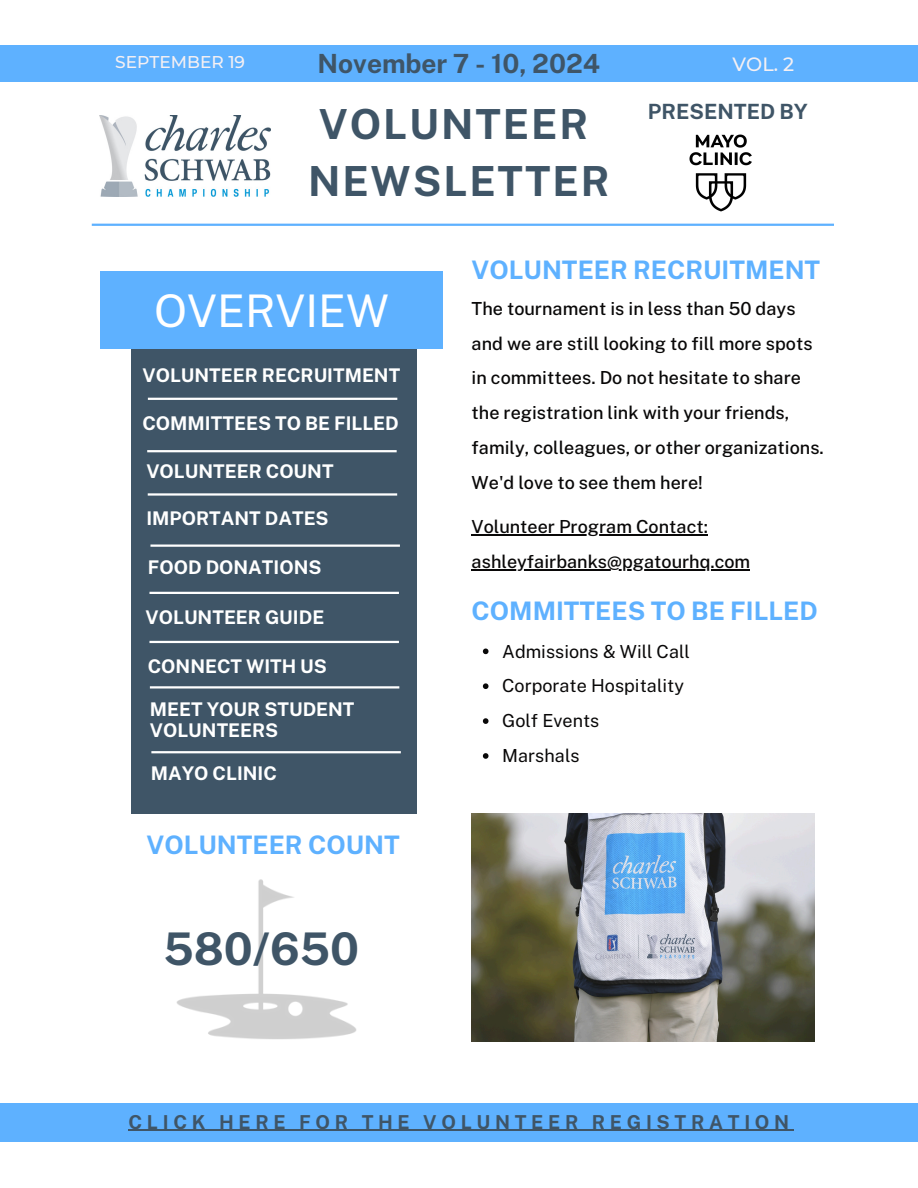
<style>
.page{position:relative;width:918px;height:1188px;background:#fff}
.page>*{position:absolute;margin:0;border:0;box-sizing:border-box;transform-origin:0 0}
.t1{font:45px "Public Sans";color:#fff}
.t2{font:700 45px "Public Sans";color:#3f5567}
.t3{font:700 41.4px/57.3px "Public Sans";letter-spacing:.045em;color:#3f5567}
.t4{font:700 26.4px "Public Sans";color:#3f5567}
.t5{font:700 25.5px "Public Sans";color:#5eb1ff}
.t6{font:700 21px "Public Sans";color:#3f5567}
.t7{font:700 19.2px "Public Sans";letter-spacing:.245em;color:#3f5567}
.t8{font:500 19.2px "Montserrat";color:#f5f0f3}
.t9{font:700 18.9px/21.3px "Public Sans";color:#fff}
.t10{font:500 18px/34.8px "Public Sans";color:#090808}
.t11{font:18px "Public Sans";color:#090808}
.t12{font:500 17.1px "Montserrat";color:#f5f0f3}
</style>
<div class="page">
<div style="left:131px;top:271px;width:286px;height:542px;background:#3f5567"></div>
<div style="left:100px;top:271px;width:342px;height:78px;background:#5eb1ff"></div>
<hr style="left:148px;top:398px;width:249px;height:2px;background:#fff">
<hr style="left:92px;top:224px;width:742px;height:2px;background:#5eb1ff">
<hr style="left:147px;top:450px;width:250px;height:2px;background:#fff">
<hr style="left:148px;top:493px;width:249px;height:3px;background:#fff">
<div style="left:0;top:45px;width:918px;height:37px;background:#5eb1ff"></div>
<div style="left:0;top:1103px;width:918px;height:39px;background:#5eb1ff"></div>
<img style="left:100px;top:115px;width:171px;height:81px">
<img style="left:176px;top:879px;width:181px;height:160px">
<hr style="left:150px;top:545px;width:250px;height:2px;background:#fff">
<hr style="left:149px;top:592px;width:250px;height:2px;background:#fff">
<hr style="left:149px;top:641px;width:250px;height:2px;background:#fff">
<hr style="left:150px;top:686px;width:249px;height:3px;background:#fff">
<hr style="left:151px;top:751px;width:250px;height:2px;background:#fff">
<img style="left:472px;top:813px;width:343px;height:229px">
<img style="left:689px;top:134px;width:63px;height:78px">
<svg style="left:483px;top:649px;width:6px;height:5px"></svg>
<svg style="left:483px;top:683px;width:6px;height:6px"></svg>
<svg style="left:483px;top:718px;width:6px;height:6px"></svg>
<svg style="left:483px;top:753px;width:6px;height:6px"></svg>
<hr style="left:129px;top:1130px;width:665px;height:1px;background:#3f5567">
<hr style="left:472px;top:534px;width:236px;height:2px;background:#090808">
<hr style="left:472px;top:569px;width:278px;height:1px;background:#090808">
<p class="t12" style="left:115px;top:52px;width:131px">SEPTEMBER 19</p>
<p class="t4" style="left:318px;top:48px;width:284px">November 7 - 10, 2024</p>
<p class="t8" style="left:733px;top:53px;width:63px">VOL. 2</p>
<p class="t3" style="left:308px;top:95px;width:303px">VOLUNTEER<br>NEWSLETTER</p>
<p class="t6" style="left:648px;top:99px;width:162px">PRESENTED BY</p>
<h1 class="t1" style="left:154px;top:284px;width:236px">OVERVIEW</h1>
<h6 class="t9" style="left:143px;top:364px;width:259px">VOLUNTEER RECRUITMENT</h6>
<p class="t9" style="left:142px;top:412px;width:258px">COMMITTEES TO BE FILLED</p>
<p class="t9" style="left:146px;top:461px;width:189px">VOLUNTEER COUNT</p>
<p class="t9" style="left:146px;top:508px;width:184px">IMPORTANT DATES</p>
<p class="t9" style="left:148px;top:557px;width:175px">FOOD DONATIONS</p>
<p class="t9" style="left:146px;top:606px;width:180px">VOLUNTEER GUIDE</p>
<p class="t9" style="left:148px;top:655px;width:181px">CONNECT WITH US</p>
<p class="t9" style="left:150px;top:698px;width:206px">MEET YOUR STUDENT<br>VOLUNTEERS</p>
<h4 class="t9" style="left:151px;top:762px;width:128px">MAYO CLINIC</h4>
<h2 class="t5" style="left:147px;top:830px;width:255px">VOLUNTEER COUNT</h2>
<h4 class="t2" style="left:163px;top:922px;width:197px">580/650</h4>
<p class="t5" style="left:472px;top:255px;width:350px">VOLUNTEER RECRUITMENT</p>
<p class="t10" style="left:472px;top:291px;width:354px">The tournament is in less than 50 days and we are still looking to fill more spots in committees. Do not hesitate to share the registration link with your friends, family, colleagues, or other organizations.<br>We'd love to see them here!</p>
<p class="t10" style="left:472px;top:509px;width:238px">Volunteer Program Contact:</p>
<p class="t10" style="left:472px;top:544px;width:280px">ashleyfairbanks@pgatourhq.com</p>
<p class="t5" style="left:472px;top:596px;width:348px">COMMITTEES TO BE FILLED</p>
<p class="t11" style="left:502px;top:640px;width:189px">Admissions &amp; Will Call</p>
<p class="t11" style="left:502px;top:675px;width:183px">Corporate Hospitality</p>
<p class="t11" style="left:502px;top:710px;width:99px">Golf Events</p>
<h4 class="t11" style="left:502px;top:745px;width:79px">Marshals</h4>
<h3 class="t7" style="left:129px;top:1110px;width:662px">CLICK HERE FOR THE VOLUNTEER REGISTRATION</h3>
</div>
